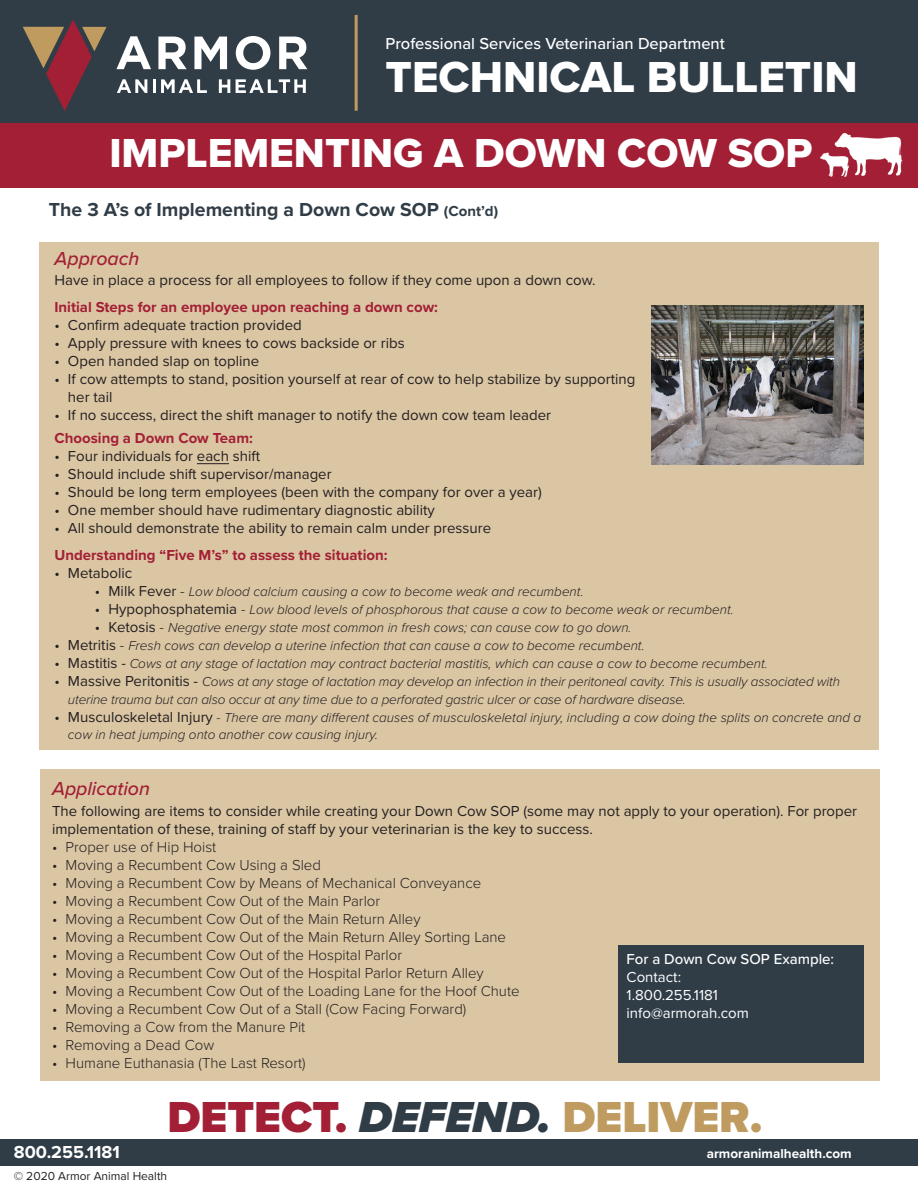
<style>
.page{position:relative;width:918px;height:1188px;background:#fff}
.page>*{position:absolute;margin:0;border:0;box-sizing:border-box;transform-origin:0 0}
.t1{font:900 45px "Proxima Nova";color:#bf9b5f}
.t2{font:45px "Proxima Nova Extrabld";color:#fff}
.t3{font:42px "Proxima Nova Extrabld";color:#fff}
.t4{font:700 19.5px "Proxima Nova";color:#303d47}
.t5{font:italic 500 19.5px "Proxima Nova";color:#a31f35}
.t6{font:700 18px "Proxima Nova";color:#fff}
.t7{font:500 16.5px "Proxima Nova";color:#fff}
.t8{font:15px/18px "Proxima Nova";color:#231f20}
.t9{font:300 15px "Proxima Nova";color:#231f20}
.t10{font:700 15px "Proxima Nova";color:#a31f35}
.t11{font:15px "Proxima Nova";color:#fff}
.t12{font:500 15px "Proxima Nova";color:#fff}
.t13{font:italic 300 13.5px/18px "Proxima Nova";color:#231f20}
.t14{font:700 13.5px "Proxima Nova";color:#fff}
.t15{font:12px "Proxima Nova";color:#231f20}
.s1{font-size:15px}
.s2{font-weight:400;font-style:normal;font-size:15px}
.s3{font-style:normal;font-size:15px}
.s4{color:#a31f35}
.s5{font-style:italic;color:#303d47}
</style>
<div class="page">
<div style="left:0;top:0;width:918px;height:130px;background:#303d47"></div>
<div style="left:0;top:1139px;width:918px;height:27px;background:#303d47"></div>
<div style="left:0;top:123px;width:918px;height:65px;background:#a31f35"></div>
<svg style="left:117px;top:36px;width:34px;height:33px"></svg>
<svg style="left:158px;top:37px;width:29px;height:32px"></svg>
<svg style="left:194px;top:37px;width:33px;height:32px"></svg>
<svg style="left:236px;top:36px;width:34px;height:34px"></svg>
<svg style="left:279px;top:37px;width:28px;height:32px"></svg>
<svg style="left:117px;top:79px;width:30px;height:14px"></svg>
<hr style="left:153px;top:79px;width:3px;height:14px;background:#fff">
<svg style="left:161px;top:79px;width:46px;height:14px"></svg>
<svg style="left:219px;top:79px;width:11px;height:14px"></svg>
<svg style="left:236px;top:79px;width:70px;height:14px"></svg>
<svg style="left:23px;top:19px;width:84px;height:92px"></svg>
<hr style="left:355px;top:15px;width:3px;height:96px;background:#bf9b5f">
<img style="left:821px;top:132px;width:82px;height:45px">
<div style="left:40px;top:242px;width:839px;height:508px;background:#dbc6a4"></div>
<hr style="left:197px;top:463px;width:32px;height:1px;background:#231f20">
<div style="left:40px;top:770px;width:840px;height:311px;background:#dbc6a4"></div>
<img style="left:652px;top:306px;width:212px;height:159px">
<div style="left:618px;top:946px;width:246px;height:117px;background:#303d47"></div>
<p class="t7" style="left:386px;top:32px;width:341px">Professional Services Veterinarian Department</p>
<h1 class="t2" style="left:386px;top:44px;width:474px">TECHNICAL BULLETIN</h1>
<p class="t3" style="left:109px;top:122px;width:705px">IMPLEMENTING A DOWN COW SOP</p>
<p class="t4" style="left:49px;top:195px;width:451px">The 3 A’s of Implementing a Down Cow SOP <span class="s1">(Cont’d)</span></p>
<p class="t5" style="left:54px;top:244px;width:87px">Approach</p>
<p class="t8" style="left:54px;top:270px;width:543px">Have in place a process for all employees to follow if they come upon a down cow.</p>
<p class="t10" style="left:54px;top:296px;width:385px">Initial Steps for an employee upon reaching a down cow:</p>
<p class="t8" style="left:54px;top:315px;width:249px">• Confirm adequate traction provided</p>
<p class="t8" style="left:54px;top:333px;width:352px">• Apply pressure with knees to cows backside or ribs</p>
<p class="t8" style="left:54px;top:351px;width:206px">• Open handed slap on topline</p>
<p class="t8" style="left:68px;top:369px;width:569px;text-indent:-14px">• If cow attempts to stand, position yourself at rear of cow to help stabilize by supporting her tail</p>
<p class="t8" style="left:54px;top:405px;width:498px">• If no success, direct the shift manager to notify the down cow team leader</p>
<p class="t10" style="left:54px;top:427px;width:200px">Choosing a Down Cow Team:</p>
<p class="t8" style="left:54px;top:447px;width:207px">• Four individuals for each shift</p>
<p class="t8" style="left:54px;top:465px;width:279px">• Should include shift supervisor/manager</p>
<p class="t8" style="left:54px;top:483px;width:489px">• Should be long term employees (been with the company for over a year)</p>
<p class="t8" style="left:54px;top:501px;width:382px">• One member should have rudimentary diagnostic ability</p>
<p class="t8" style="left:54px;top:519px;width:438px">• All should demonstrate the ability to remain calm under pressure</p>
<p class="t10" style="left:54px;top:544px;width:335px">Understanding “Five M’s” to assess the situation:</p>
<p class="t8" style="left:54px;top:564px;width:79px">• Metabolic</p>
<p class="t13" style="left:95px;top:582px;width:490px"><span class="s2">• Milk Fever</span> <span class="s3">-</span> Low blood calcium causing a cow to become weak and recumbent.</p>
<p class="t13" style="left:95px;top:600px;width:640px"><span class="s2">• Hypophosphatemia</span> <span class="s1">-</span> Low blood levels of phosphorous that cause a cow to become weak or recumbent.</p>
<p class="t13" style="left:95px;top:618px;width:538px"><span class="s2">• Ketosis</span> <span class="s1">-</span> Negative energy state most common in fresh cows; can cause cow to go down.</p>
<p class="t13" style="left:54px;top:636px;width:592px"><span class="s2">• Metritis</span> <span class="s1">-</span> Fresh cows can develop a uterine infection that can cause a cow to become recumbent.</p>
<p class="t13" style="left:54px;top:654px;width:715px"><span class="s2">• Mastitis -</span> Cows at any stage of lactation may contract bacterial mastitis, which can cause a cow to become recumbent.</p>
<p class="t13" style="left:68px;top:672px;width:774px;text-indent:-14px"><span class="s2">• Massive Peritonitis -</span> Cows at any stage of lactation may develop an infection in their peritoneal cavity. This is usually associated with uterine trauma but can also occur at any time due to a perforated gastric ulcer or case of hardware disease.</p>
<p class="t13" style="left:68px;top:709px;width:795px;line-height:16.2px;text-indent:-14px"><span class="s2">• Musculoskeletal Injury</span> - There are many different causes of musculoskeletal injury, including a cow doing the splits on concrete and a cow in heat jumping onto another cow causing injury.</p>
<p class="t5" style="left:52px;top:774px;width:100px">Application</p>
<p class="t8" style="left:52px;top:802px;width:807px">The following are items to consider while creating your Down Cow SOP (some may not apply to your operation). For proper implementation of these, training of staff by your veterinarian is the key to success.</p>
<p class="t9" style="left:52px;top:836px;width:166px">• Proper use of Hip Hoist</p>
<p class="t9" style="left:52px;top:854px;width:270px">• Moving a Recumbent Cow Using a Sled</p>
<p class="t9" style="left:52px;top:872px;width:431px">• Moving a Recumbent Cow by Means of Mechanical Conveyance</p>
<p class="t9" style="left:52px;top:890px;width:330px">• Moving a Recumbent Cow Out of the Main Parlor</p>
<p class="t9" style="left:52px;top:908px;width:370px">• Moving a Recumbent Cow Out of the Main Return Alley</p>
<p class="t9" style="left:52px;top:926px;width:456px">• Moving a Recumbent Cow Out of the Main Return Alley Sorting Lane</p>
<p class="t9" style="left:52px;top:944px;width:352px">• Moving a Recumbent Cow Out of the Hospital Parlor</p>
<p class="t9" style="left:52px;top:962px;width:433px">• Moving a Recumbent Cow Out of the Hospital Parlor Return Alley</p>
<p class="t9" style="left:52px;top:980px;width:469px">• Moving a Recumbent Cow Out of the Loading Lane for the Hoof Chute</p>
<p class="t9" style="left:52px;top:998px;width:416px">• Moving a Recumbent Cow Out of a Stall (Cow Facing Forward)</p>
<p class="t9" style="left:52px;top:1016px;width:255px">• Removing a Cow from the Manure Pit</p>
<p class="t9" style="left:52px;top:1034px;width:164px">• Removing a Dead Cow</p>
<p class="t9" style="left:52px;top:1052px;width:255px">• Humane Euthanasia (The Last Resort)</p>
<p class="t12" style="left:627px;top:948px;width:209px">For a Down Cow SOP Example:</p>
<p class="t11" style="left:627px;top:966px;width:56px">Contact:</p>
<p class="t11" style="left:627px;top:984px;width:93px">1.800.255.1181</p>
<p class="t11" style="left:627px;top:1002px;width:124px">info@armorah.com</p>
<h1 class="t1" style="left:168px;top:1083px;width:596px"><span class="s4">DETECT.</span> <span class="s5">DEFEND.</span> DELIVER.</h1>
<h3 class="t6" style="left:14px;top:1139px;width:108px">800.255.1181</h3>
<p class="t14" style="left:707px;top:1144px;width:146px">armoranimalhealth.com</p>
<p class="t15" style="left:14px;top:1167px;width:155px">© 2020 Armor Animal Health</p>
</div>
